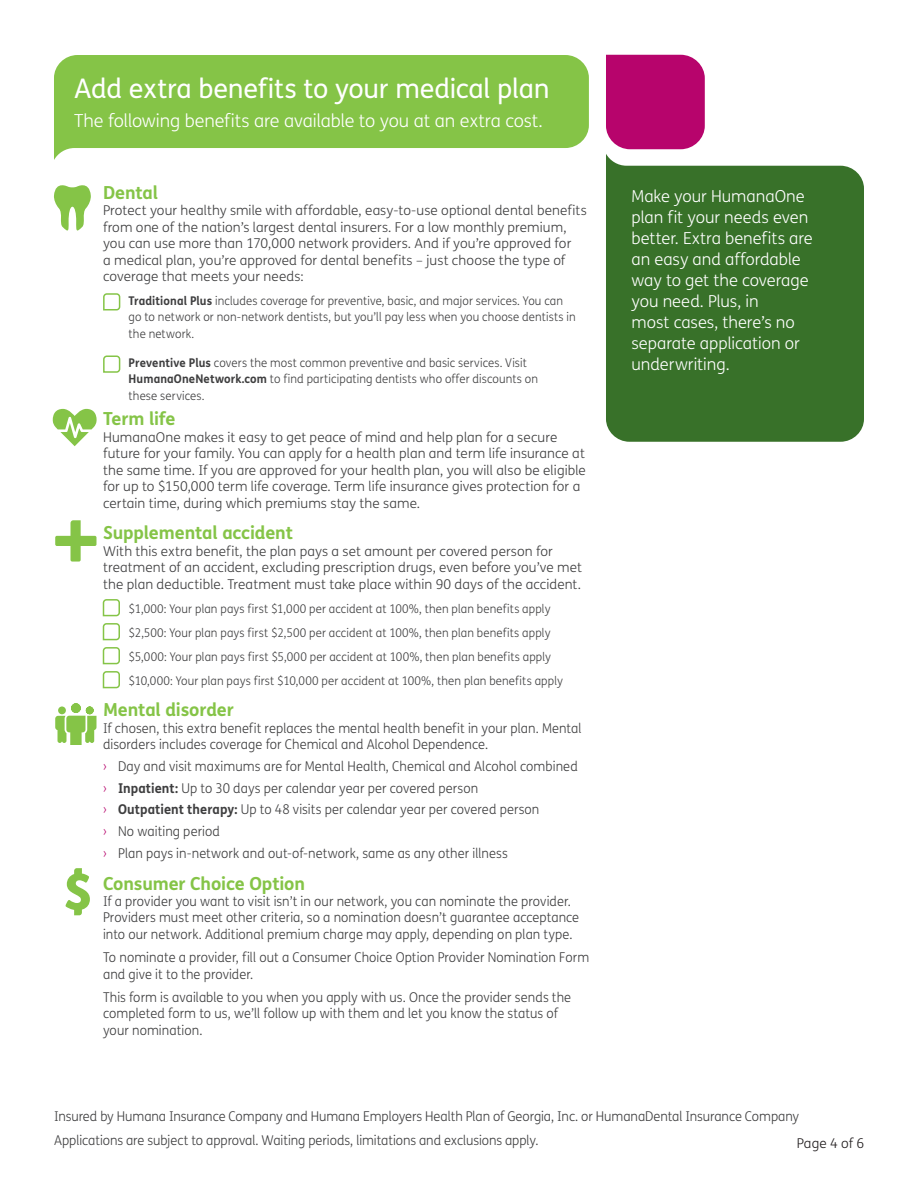
<style>
.page{position:relative;width:918px;height:1188px;background:#fff}
.page>*{position:absolute;margin:0;border:0;box-sizing:border-box;transform-origin:0 0}
.t1{font:27px "FS Humana";letter-spacing:-.01em;color:#fff}
.t2{font:700 18px "FS Humana";letter-spacing:-.01em;color:#85c447}
.t3{font:300 18px "FS Humana";letter-spacing:-.01em;color:#fff}
.t4{font:300 16.5px/21px "FS Humana";color:#fff}
.t5{font:300 13.5px/16.5px "FS Humana";letter-spacing:.005em;color:#3e3e3f;scale:.95 1}
.t6{font:300 13.5px/16.5px "FS Humana";letter-spacing:.005em;color:#3e3e3f}
.t7{font:300 13.5px "FS Humana";letter-spacing:.005em;color:#231f20}
.t8{font:300 12px/16.5px "FS Humana";letter-spacing:.01em;color:#3e3e3f;scale:.95 1}
.s1{font-weight:700}
.s2{color:#b7046c}
</style>
<div class="page">
<svg style="left:54px;top:55px;width:535px;height:105px;background:#93cb5c"></svg>
<div style="left:606px;top:154px;width:258px;height:288px;background:#387129"></div>
<svg style="left:103px;top:293px;width:18px;height:18px"></svg>
<svg style="left:103px;top:355px;width:18px;height:18px"></svg>
<svg style="left:54px;top:185px;width:37px;height:46px"></svg>
<svg style="left:53px;top:409px;width:44px;height:37px"></svg>
<svg style="left:55px;top:520px;width:41px;height:42px"></svg>
<svg style="left:55px;top:703px;width:41px;height:42px"></svg>
<svg style="left:66px;top:868px;width:24px;height:47px"></svg>
<div style="left:606px;top:55px;width:99px;height:94px;background:#b7046c"></div>
<svg style="left:102px;top:599px;width:18px;height:90px"></svg>
<h1 class="t1" style="left:74px;top:70px;width:477px">Add extra benefits to your medical plan</h1>
<h2 class="t3" style="left:74px;top:108px;width:470px">The following benefits are available to you at an extra cost.</h2>
<h2 class="t2" style="left:103px;top:178px;width:57px">Dental</h2>
<p class="t6" style="left:103px;top:202px;width:485px">Protect your healthy smile with affordable, easy-to-use optional dental benefits from one of the nation’s largest dental insurers. For a low monthly premium, you can use more than 170,000 network providers. And if you’re approved for<br>a medical plan, you’re approved for dental benefits – just choose the type of coverage that meets your needs:</p>
<p class="t8" style="left:129px;top:292px;width:472px"><span class="s1">Traditional Plus</span> includes coverage for preventive, basic, and major services. You can go to network or non-network dentists, but you’ll pay less when you choose dentists in the network.</p>
<p class="t8" style="left:129px;top:354px;width:433px"><span class="s1">Preventive Plus</span> covers the most common preventive and basic services. Visit<br><span class="s1">HumanaOneNetwork.com</span> to find participating dentists who offer discounts on these services.</p>
<h2 class="t2" style="left:103px;top:405px;width:74px">Term life</h2>
<p class="t6" style="left:103px;top:428px;width:484px">HumanaOne makes it easy to get peace of mind and help plan for a secure future for your family. You can apply for a health plan and term life insurance at the same time. If you are approved for your health plan, you will also be eligible for up to $150,000 term life coverage. Term life insurance gives protection for a certain time, during which premiums stay the same.</p>
<h2 class="t2" style="left:103px;top:519px;width:191px">Supplemental accident</h2>
<p class="t6" style="left:103px;top:542px;width:480px">With this extra benefit, the plan pays a set amount per covered person for treatment of an accident, excluding prescription drugs, even before you’ve met the plan deductible. Treatment must take place within 90 days of the accident.</p>
<p class="t8" style="left:129px;top:596px;width:459px;line-height:24px">$1,000: Your plan pays first $1,000 per accident at 100%, then plan benefits apply $2,500: Your plan pays first $2,500 per accident at 100%, then plan benefits apply $5,000: Your plan pays first $5,000 per accident at 100%, then plan benefits apply $10,000: Your plan pays first $10,000 per accident at 100%, then plan benefits apply</p>
<h2 class="t2" style="left:103px;top:696px;width:132px">Mental disorder</h2>
<p class="t5" style="left:103px;top:719px;width:505px">If chosen, this extra benefit replaces the mental health benefit in your plan. Mental disorders includes coverage for Chemical and Alcohol Dependence.</p>
<p class="t5" style="left:103px;top:755px;width:501px;line-height:21.8px"><span class="s2">›</span> Day and visit maximums are for Mental Health, Chemical and Alcohol combined <span class="s2">›</span> <span class="s1">Inpatient:</span> Up to 30 days per calendar year per covered person<br><span class="s2">›</span> <span class="s1">Outpatient therapy:</span> Up to 48 visits per calendar year per covered person<br><span class="s2">›</span> No waiting period<br><span class="s2">›</span> Plan pays in-network and out-of-network, same as any other illness</p>
<h2 class="t2" style="left:103px;top:869px;width:203px">Consumer Choice Option</h2>
<p class="t5" style="left:103px;top:893px;width:503px">If a provider you want to visit isn’t in our network, you can nominate the provider.<br>Providers must meet other criteria, so a nomination doesn’t guarantee acceptance into our network. Additional premium charge may apply, depending on plan type.</p>
<p class="t5" style="left:103px;top:949px;width:513px">To nominate a provider, fill out a Consumer Choice Option Provider Nomination Form and give it to the provider.</p>
<p class="t5" style="left:103px;top:989px;width:494px">This form is available to you when you apply with us. Once the provider sends the completed form to us, we’ll follow up with them and let you know the status of your nomination.</p>
<p class="t4" style="left:632px;top:185px;width:183px">Make your HumanaOne plan fit your needs even better. Extra benefits are an easy and affordable way to get the coverage you need. Plus, in<br>most cases, there’s no separate application or underwriting.</p>
<p class="t5" style="left:54px;top:1105px;width:786px;line-height:23.2px">Insured by Humana Insurance Company and Humana Employers Health Plan of Georgia, Inc. or HumanaDental Insurance Company<br>Applications are subject to approval. Waiting periods, limitations and exclusions apply.</p>
<p class="t7" style="left:797px;top:1134px;width:69px">Page 4 of 6</p>
</div>
